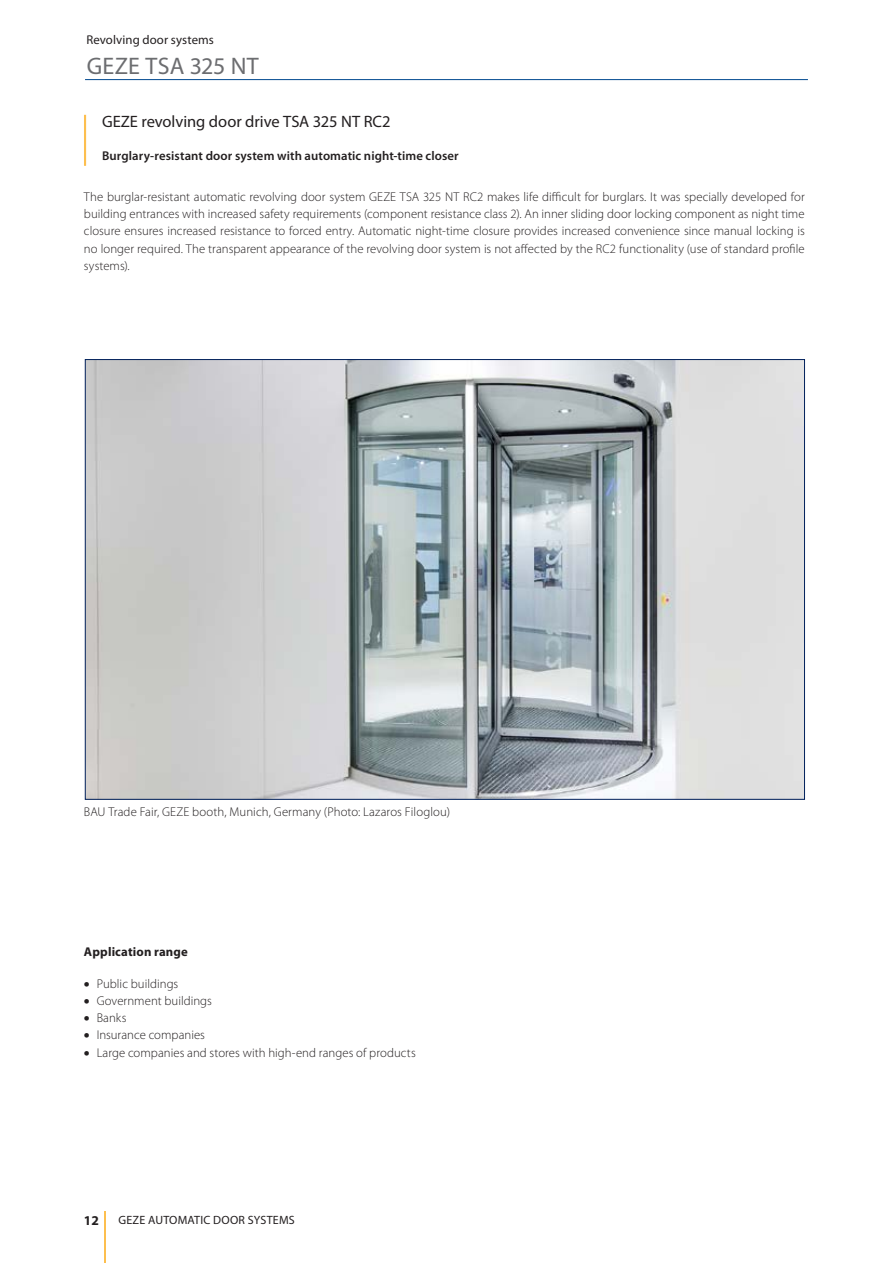
<style>
.page{position:relative;width:893px;height:1263px;background:#fff}
.page>*{position:absolute;margin:0;border:0;box-sizing:border-box;transform-origin:0 0}
.t1{font:24px "Myriad Pro";letter-spacing:.01em;color:#6c6d70}
.t2{font:16.5px "Myriad Pro";color:#231f20}
.t3{font:700 13.5px "Myriad Pro";color:#231f20}
.t4{font:300 12.75px/17.2px "Myriad Pro";letter-spacing:.005em;color:#231f20;text-align:justify}
.t5{font:600 12.75px "Myriad Pro";letter-spacing:.01em;color:#231f20}
.t6{font:12.75px "Myriad Pro";letter-spacing:.01em;color:#231f20}
.t7{font:700 12.75px "Myriad Pro";letter-spacing:.01em;color:#231f20}
.t8{font:12px "Myriad Pro";letter-spacing:.02em;color:#231f20}
</style>
<div class="page">
<hr style="left:85px;top:79px;width:723px;height:1px;background:#014990">
<hr style="left:104px;top:1212px;width:2px;height:51px;background:#fdbf4f">
<hr style="left:84px;top:115px;width:2px;height:51px;background:#fdbf4f">
<img style="left:87px;top:361px;width:716px;height:436px">
<p class="t6" style="left:86px;top:32px;width:129px">Revolving door systems</p>
<h1 class="t1" style="left:87px;top:51px;width:174px">GEZE TSA 325 NT</h1>
<p class="t2" style="left:102px;top:111px;width:290px">GEZE revolving door drive TSA 325 NT RC2</p>
<p class="t5" style="left:102px;top:148px;width:358px">Burglary-resistant door system with automatic night-time closer</p>
<p class="t4" style="left:84px;top:188px;width:722px">The burglar-resistant automatic revolving door system GEZE TSA 325 NT RC2 makes life difficult for burglars. It was specially developed for building entrances with increased safety requirements (component resistance class 2). An inner sliding door locking component as night time closure ensures increased resistance to forced entry. Automatic night-time closure provides increased convenience since manual locking is no longer required. The transparent appearance of the revolving door system is not affected by the RC2 functionality (use of standard profile systems).</p>
<p class="t4" style="left:84px;top:803px;width:368px">BAU Trade Fair, GEZE booth, Munich, Germany (Photo: Lazaros Filoglou)</p>
<p class="t7" style="left:84px;top:943px;width:105px">Application range</p>
<p class="t4" style="left:84px;top:975px;width:96px">• Public buildings</p>
<p class="t4" style="left:84px;top:992px;width:129px">• Government buildings</p>
<p class="t4" style="left:84px;top:1009px;width:44px">• Banks</p>
<p class="t4" style="left:84px;top:1026px;width:123px">• Insurance companies</p>
<p class="t4" style="left:84px;top:1044px;width:333px">• Large companies and stores with high-end ranges of products</p>
<p class="t3" style="left:84px;top:1212px;width:16px">12</p>
<p class="t8" style="left:118px;top:1213px;width:178px">GEZE AUTOMATIC DOOR SYSTEMS</p>
</div>
